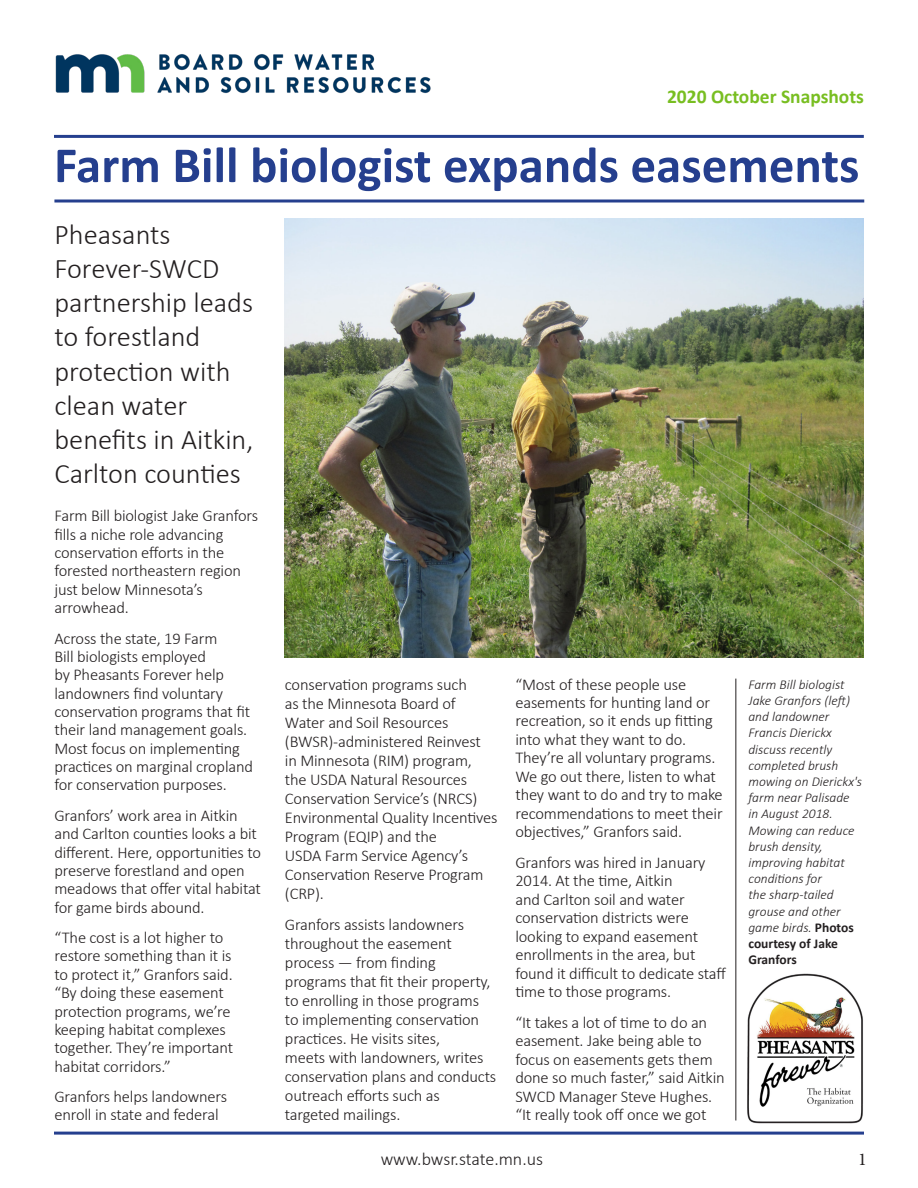
<style>
.page{position:relative;width:918px;height:1188px;background:#fff}
.page>*{position:absolute;margin:0;border:0;box-sizing:border-box;transform-origin:0 0}
.t1{font:700 51px "Calibri";color:#253f8e}
.t2{font:300 28.5px/34.2px "Calibri";color:#231f20}
.t3{font:700 19.5px "Calibri";color:#78be21}
.t4{font:300 18px "Calibri";letter-spacing:-.005em;color:#231f20}
.t5{font:18px "Minion Pro";color:#231f20}
.t6{font:300 16.5px/18.3px "Calibri";letter-spacing:-.01em;color:#231f20}
.t7{font:italic 300 13.5px/16.2px "Calibri";color:#231f20}
.s1{font-weight:700;font-style:normal}
</style>
<div class="page">
<hr style="left:54px;top:135px;width:810px;height:3px;background:#253f8e">
<hr style="left:54px;top:200px;width:810px;height:2px;background:#253f8e">
<hr style="left:735px;top:679px;width:1px;height:441px;background:#231f20">
<hr style="left:54px;top:1132px;width:810px;height:3px;background:#253f8e">
<img style="left:55px;top:54px;width:376px;height:40px">
<img style="left:747px;top:973px;width:116px;height:151px">
<img style="left:285px;top:219px;width:578px;height:438px">
<p class="t3" style="left:667px;top:84px;width:198px">2020 October Snapshots</p>
<p class="t1" style="left:54px;top:133px;width:807px">Farm Bill biologist expands easements</p>
<p class="t2" style="left:54px;top:217px;width:201px">Pheasants<br>Forever-SWCD partnership leads to forestland protection with clean water benefits in Aitkin,<br>Carlton counties</p>
<p class="t6" style="left:54px;top:507px;width:205px">Farm Bill biologist Jake Granfors fills a niche role advancing conservation efforts in the forested northeastern region just below Minnesota’s arrowhead.</p>
<p class="t6" style="left:54px;top:629px;width:200px">Across the state, 19 Farm<br>Bill biologists employed<br>by Pheasants Forever help landowners find voluntary conservation programs that fit their land management goals.<br>Most focus on implementing practices on marginal cropland for conservation purposes.</p>
<p class="t6" style="left:54px;top:806px;width:208px">Granfors’ work area in Aitkin and Carlton counties looks a bit different. Here, opportunities to preserve forestland and open meadows that offer vital habitat for game birds abound.</p>
<p class="t6" style="left:54px;top:928px;width:180px">“The cost is a lot higher to restore something than it is to protect it,” Granfors said. “By doing these easement protection programs, we’re keeping habitat complexes together. They’re important habitat corridors.”</p>
<p class="t6" style="left:54px;top:1087px;width:174px">Granfors helps landowners enroll in state and federal</p>
<p class="t6" style="left:515px;top:675px;width:209px">“Most of these people use easements for hunting land or recreation, so it ends up fitting into what they want to do.<br>They’re all voluntary programs.<br>We go out there, listen to what they want to do and try to make recommendations to meet their objectives,” Granfors said.</p>
<p class="t6" style="left:515px;top:853px;width:212px">Granfors was hired in January<br>2014. At the time, Aitkin<br>and Carlton soil and water conservation districts were looking to expand easement enrollments in the area, but found it difficult to dedicate staff time to those programs.</p>
<p class="t6" style="left:515px;top:1013px;width:211px">“It takes a lot of time to do an easement. Jake being able to focus on easements gets them done so much faster,” said Aitkin<br>SWCD Manager Steve Hughes. “It really took off once we got</p>
<p class="t6" style="left:285px;top:674px;width:214px;line-height:19px">conservation programs such<br>as the Minnesota Board of<br>Water and Soil Resources (BWSR)-administered Reinvest<br>in Minnesota (RIM) program, the USDA Natural Resources<br>Conservation Service’s (NRCS)<br>Environmental Quality Incentives<br>Program (EQIP) and the<br>USDA Farm Service Agency’s<br>Conservation Reserve Program (CRP).</p>
<p class="t6" style="left:285px;top:915px;width:213px;line-height:19px">Granfors assists landowners throughout the easement process — from finding programs that fit their property, to enrolling in those programs to implementing conservation practices. He visits sites,<br>meets with landowners, writes conservation plans and conducts outreach efforts such as targeted mailings.</p>
<p class="t7" style="left:748px;top:676px;width:115px">Farm Bill biologist<br>Jake Granfors (left) and landowner<br>Francis Dierickx discuss recently completed brush mowing on Dierickx's farm near Palisade in August 2018.<br>Mowing can reduce brush density, improving habitat conditions for<br>the sharp-tailed grouse and other game birds. <span class="s1">Photos courtesy of Jake<br>Granfors</span></p>
<p class="t4" style="left:381px;top:1148px;width:164px">www.bwsr.state.mn.us</p>
<p class="t5" style="left:858px;top:1147px;width:10px">1</p>
</div>
